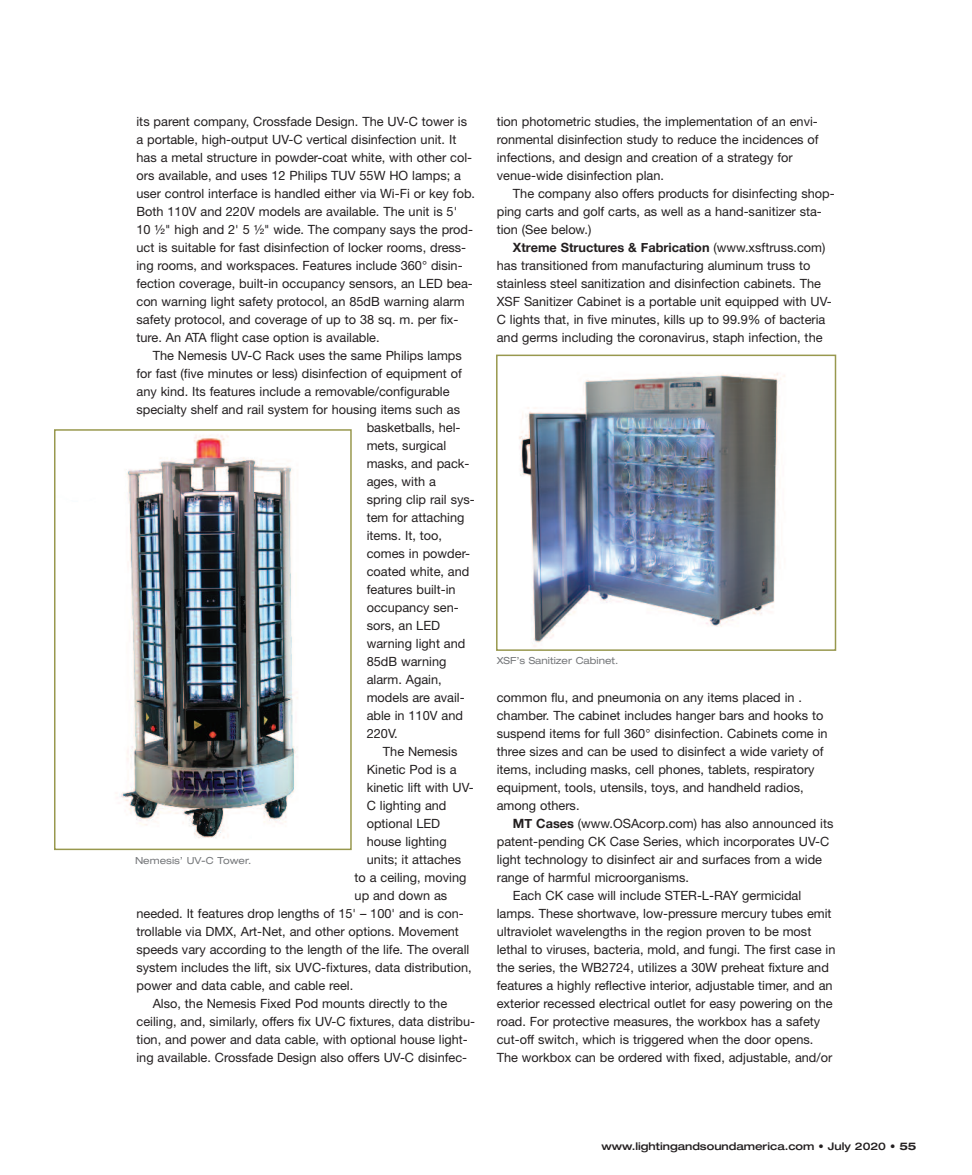
<style>
.page{position:relative;width:972px;height:1175px;background:#fff}
.page>*{position:absolute;margin:0;border:0;box-sizing:border-box;transform-origin:0 0}
.t1{font:12.75px/18px "Helvetica Neue";color:#231f20}
.t2{font:500 expanded 10.5px "Helvetica Neue";color:#231f20}
.t3{font:expanded 9.75px "Helvetica Neue";color:#76787b}
.s1{font-weight:700}
</style>
<div class="page">
<img style="left:121px;top:435px;width:177px;height:404px">
<div style="left:54px;top:429px;width:298px;height:421px;border:2px solid #98984e"></div>
<img style="left:519px;top:373px;width:266px;height:274px">
<div style="left:496px;top:354px;width:340px;height:297px;border:2px solid #98984e"></div>
<p class="t1" style="left:136px;top:114px;width:340px">its parent company, Crossfade Design. The UV-C tower is a portable, high-output UV-C vertical disinfection unit. It has a metal structure in powder-coat white, with other col&shy;ors available, and uses 12 Philips TUV 55W HO lamps; a user control interface is handled either via Wi-Fi or key fob.<br>Both 110V and 220V models are available. The unit is 5'<br>10 ½" high and 2' 5 ½" wide. The company says the prod&shy;uct is suitable for fast disinfection of locker rooms, dress&shy;ing rooms, and workspaces. Features include 360° disin&shy;fection coverage, built-in occupancy sensors, an LED bea&shy;con warning light safety protocol, an 85dB warning alarm safety protocol, and coverage of up to 38 sq. m. per fix&shy;ture. An ATA flight case option is available.</p>
<p class="t1" style="left:153px;top:348px;width:311px">The Nemesis UV-C Rack uses the same Philips lamps</p>
<p class="t1" style="left:137px;top:366px;width:327px">for fast (five minutes or less) disinfection of equipment of</p>
<p class="t1" style="left:137px;top:384px;width:315px">any kind. Its features include a removable/configurable</p>
<p class="t1" style="left:137px;top:402px;width:325px">specialty shelf and rail system for housing items such as</p>
<p class="t1" style="left:367px;top:420px;width:95px">basketballs, hel-</p>
<p class="t1" style="left:367px;top:438px;width:81px">mets, surgical</p>
<p class="t1" style="left:367px;top:456px;width:104px">masks, and pack-</p>
<p class="t1" style="left:367px;top:474px;width:71px">ages, with a</p>
<p class="t1" style="left:367px;top:492px;width:110px">spring clip rail sys-</p>
<p class="t1" style="left:367px;top:510px;width:99px">tem for attaching</p>
<p class="t1" style="left:367px;top:528px;width:77px">items. It, too,</p>
<p class="t1" style="left:367px;top:546px;width:105px">comes in powder-</p>
<p class="t1" style="left:367px;top:564px;width:104px">coated white, and</p>
<p class="t1" style="left:367px;top:582px;width:90px">features built-in</p>
<p class="t1" style="left:367px;top:600px;width:93px">occupancy sen-</p>
<p class="t1" style="left:367px;top:618px;width:75px">sors, an LED</p>
<p class="t1" style="left:367px;top:636px;width:100px">warning light and</p>
<p class="t1" style="left:367px;top:654px;width:81px">85dB warning</p>
<p class="t1" style="left:367px;top:672px;width:76px">alarm. Again,</p>
<p class="t1" style="left:367px;top:690px;width:100px">models are avail-</p>
<p class="t1" style="left:367px;top:708px;width:98px">able in 110V and</p>
<p class="t1" style="left:367px;top:726px;width:32px">220V.</p>
<p class="t1" style="left:383px;top:744px;width:76px">The Nemesis</p>
<p class="t1" style="left:367px;top:762px;width:91px">Kinetic Pod is a</p>
<p class="t1" style="left:367px;top:780px;width:109px">kinetic lift with UV-</p>
<p class="t1" style="left:367px;top:798px;width:81px">C lighting and</p>
<p class="t1" style="left:367px;top:816px;width:75px">optional LED</p>
<p class="t1" style="left:367px;top:834px;width:81px">house lighting</p>
<p class="t1" style="left:367px;top:852px;width:96px">units; it attaches</p>
<p class="t1" style="left:355px;top:870px;width:113px">to a ceiling, moving</p>
<p class="t1" style="left:355px;top:888px;width:94px">up and down as</p>
<p class="t1" style="left:136px;top:906px;width:329px">needed. It features drop lengths of 15' – 100' and is con-</p>
<p class="t1" style="left:136px;top:924px;width:324px">trollable via DMX, Art-Net, and other options. Movement</p>
<p class="t1" style="left:136px;top:942px;width:334px">speeds vary according to the length of the life. The overall</p>
<p class="t1" style="left:136px;top:960px;width:337px">system includes the lift, six UVC-fixtures, data distribution,</p>
<p class="t1" style="left:136px;top:978px;width:218px">power and data cable, and cable reel.</p>
<p class="t1" style="left:153px;top:996px;width:296px">Also, the Nemesis Fixed Pod mounts directly to the</p>
<p class="t1" style="left:136px;top:1014px;width:340px">ceiling, and, similarly, offers fix UV-C fixtures, data distribu-</p>
<p class="t1" style="left:136px;top:1032px;width:333px">tion, and power and data cable, with optional house light-</p>
<p class="t1" style="left:136px;top:1050px;width:332px">ing available. Crossfade Design also offers UV-C disinfec-</p>
<p class="t3" style="left:135px;top:857px;width:118px">Nemesis’ UV-C Tower.</p>
<p class="t1" style="left:497px;top:114px;width:323px">tion photometric studies, the implementation of an envi&shy;ronmental disinfection study to reduce the incidences of infections, and design and creation of a strategy for venue-wide disinfection plan.</p>
<p class="t1" style="left:497px;top:186px;width:339px;text-indent:16px">The company also offers products for disinfecting shop&shy;ping carts and golf carts, as well as a hand-sanitizer sta&shy;tion (See below.)</p>
<p class="t1" style="left:497px;top:240px;width:336px;text-indent:16px"><span class="s1">Xtreme Structures &amp; Fabrication</span> (www.xsftruss.com) has transitioned from manufacturing aluminum truss to stainless steel sanitization and disinfection cabinets. The XSF Sanitizer Cabinet is a portable unit equipped with UV-C lights that, in five minutes, kills up to 99.9% of bacteria and germs including the coronavirus, staph infection, the</p>
<p class="t3" style="left:497px;top:657px;width:123px">XSF’s Sanitizer Cabinet.</p>
<p class="t1" style="left:497px;top:690px;width:332px">common flu, and pneumonia on any items placed in . chamber. The cabinet includes hanger bars and hooks to suspend items for full 360° disinfection. Cabinets come in three sizes and can be used to disinfect a wide variety of items, including masks, cell phones, tablets, respiratory equipment, tools, utensils, toys, and handheld radios, among others.</p>
<p class="t1" style="left:513px;top:816px;width:322px"><span class="s1">MT Cases</span> (www.OSAcorp.com) has also announced its</p>
<p class="t1" style="left:497px;top:834px;width:334px">patent-pending CK Case Series, which incorporates UV-C</p>
<p class="t1" style="left:497px;top:852px;width:327px">light technology to disinfect air and surfaces from a wide</p>
<p class="t1" style="left:497px;top:870px;width:194px">range of harmful microorganisms.</p>
<p class="t1" style="left:513px;top:888px;width:290px">Each CK case will include STER-L-RAY germicidal</p>
<p class="t1" style="left:497px;top:906px;width:336px">lamps. These shortwave, low-pressure mercury tubes emit</p>
<p class="t1" style="left:497px;top:924px;width:316px">ultraviolet wavelengths in the region proven to be most</p>
<p class="t1" style="left:497px;top:942px;width:340px">lethal to viruses, bacteria, mold, and fungi. The first case in</p>
<p class="t1" style="left:497px;top:960px;width:334px">the series, the WB2724, utilizes a 30W preheat fixture and</p>
<p class="t1" style="left:497px;top:978px;width:337px">features a highly reflective interior, adjustable timer, and an</p>
<p class="t1" style="left:497px;top:996px;width:337px">exterior recessed electrical outlet for easy powering on the</p>
<p class="t1" style="left:497px;top:1014px;width:325px">road. For protective measures, the workbox has a safety</p>
<p class="t1" style="left:497px;top:1032px;width:318px">cut-off switch, which is triggered when the door opens.</p>
<p class="t1" style="left:497px;top:1050px;width:337px">The workbox can be ordered with fixed, adjustable, and/or</p>
<p class="t2" style="left:601px;top:1142px;width:317px">www.lightingandsoundamerica.com • July 2020 • <span class="s1">55</span></p>
</div>
